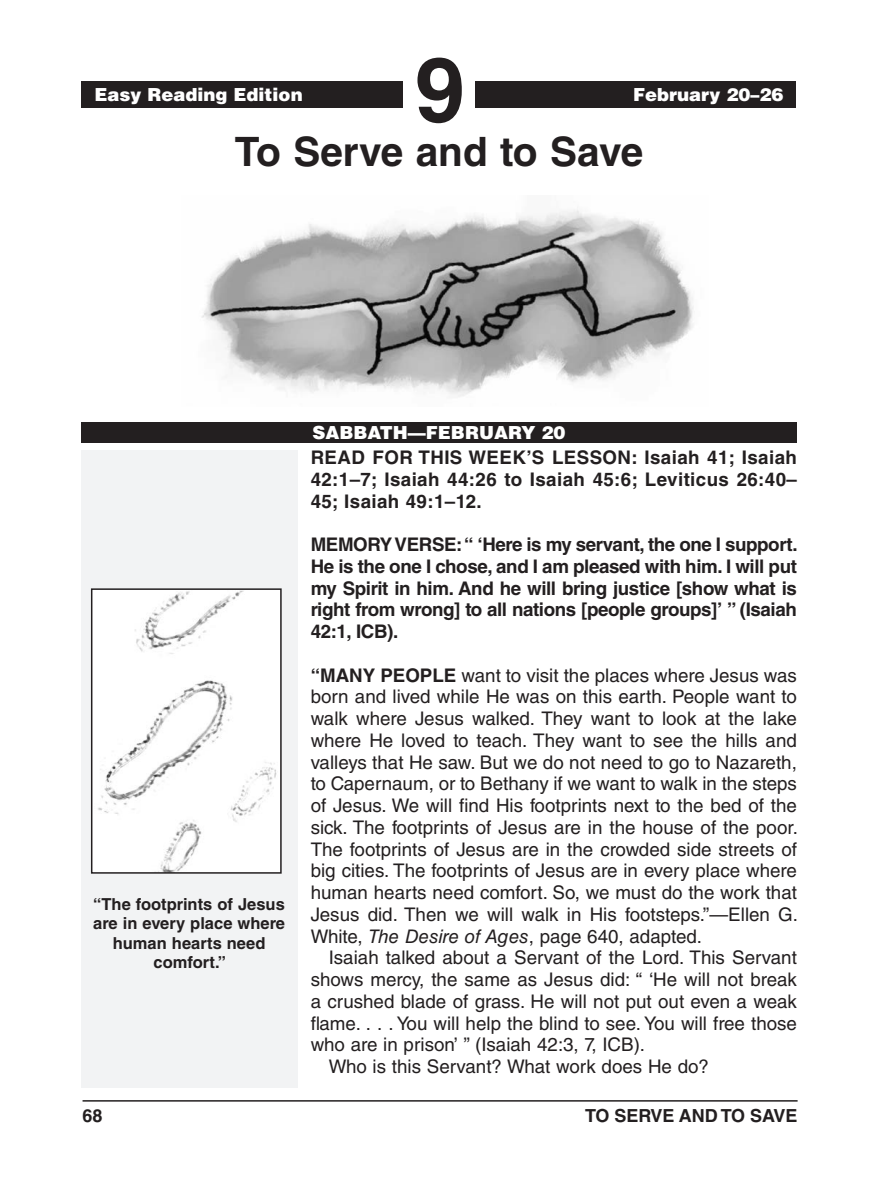
<style>
.page{position:relative;width:878px;height:1202px;background:#fff}
.page>*{position:absolute;margin:0;border:0;box-sizing:border-box;transform-origin:0 0}
.t1{font:700 90px "Helvetica LT Std";color:#231f20}
.Lesson_Title{font:700 40.5px "Helvetica LT Std";color:#231f20}
.Body_Text_NoIndent_S{font:18.75px/21.8px "Helvetica LT Std";color:#231f20;text-align:justify}
.Body_Text_NoIndent_B{font:700 18.75px/21.8px "Helvetica LT Std";letter-spacing:-.02em;color:#231f20;text-align:justify}
.Body_Text{font:18.75px/21.8px "Helvetica LT Std";color:#231f20;text-align:justify}
.Definitions_Heading{font:900 18px "Helvetica LT Std";color:#fff}
.t2{font:700 18px "Helvetica LT Std";color:#231f20}
.Running_Head_-_Right{font:900 18px "Helvetica LT Std";color:#fff}
.Image_Captions{font:700 16.5px/19.5px "Helvetica LT Std";color:#231f20}
.s1{font-weight:700}
.s2{font-style:italic}
</style>
<div class="page">
<hr style="left:82px;top:1100px;width:715px;height:1px;background:#231f20">
<div style="left:81px;top:450px;width:216px;height:637px;background:#f2f3f4"></div>
<div style="left:82px;top:81px;width:321px;height:27px;background:#231f20"></div>
<div style="left:472px;top:81px;width:323px;height:27px;background:#231f20"></div>
<div style="left:405px;top:55px;width:69px;height:76px;background:#fff"></div>
<div style="left:81px;top:422px;width:715px;height:20px;background:#231f20"></div>
<img style="left:202px;top:209px;width:492px;height:188px">
<img style="left:95px;top:591px;width:183px;height:279px">
<div style="left:91px;top:588px;width:191px;height:285px;border:2px solid #231f20"></div>
<p class="Definitions_Heading" style="left:94px;top:82px;width:210px">Easy Reading Edition</p>
<h1 class="t1" style="left:415px;top:35px;width:52px">9</h1>
<p class="Running_Head_-_Right" style="left:633px;top:82px;width:152px">February 20–26</p>
<p class="Lesson_Title" style="left:235px;top:127px;width:410px">To Serve and to Save</p>
<p class="Image_Captions" style="left:93px;top:893px;width:193px">“The footprints of Jesus are in every place where</p>
<p class="Image_Captions" style="left:113px;top:932px;width:154px;text-align:center">human hearts need comfort.”</p>
<p class="Definitions_Heading" style="left:312px;top:420px;width:254px">SABBATH—FEBRUARY 20</p>
<p class="Body_Text_NoIndent_B" style="left:310px;top:446px;width:488px">READ FOR THIS WEEK’S LESSON: Isaiah 41; Isaiah 42:1–7; Isaiah 44:26 to Isaiah 45:6; Leviticus 26:40– 45; Isaiah 49:1–12.</p>
<p class="Body_Text_NoIndent_B" style="left:310px;top:533px;width:488px">MEMORY VERSE: “ ‘Here is my servant, the one I support.<br>He is the one I chose, and I am pleased with him. I will put my Spirit in him. And he will bring justice [show what is right from wrong] to all nations [people groups]’ ” (Isaiah 42:1, ICB).</p>
<p class="Body_Text_NoIndent_S" style="left:310px;top:664px;width:489px"><span class="s1">“MANY PEOPLE</span> want to visit the places where Jesus was born and lived while He was on this earth. People want to walk where Jesus walked. They want to look at the lake where He loved to teach. They want to see the hills and valleys that He saw. But we do not need to go to Nazareth, to Capernaum, or to Bethany if we want to walk in the steps of Jesus. We will find His footprints next to the bed of the sick. The footprints of Jesus are in the house of the poor.<br>The footprints of Jesus are in the crowded side streets of big cities. The footprints of Jesus are in every place where human hearts need comfort. So, we must do the work that Jesus did. Then we will walk in His footsteps.”—Ellen G.<br>White, <span class="s2">The Desire of Ages</span>, page 640, adapted.</p>
<p class="Body_Text" style="left:310px;top:947px;width:488px;text-indent:18px">Isaiah talked about a Servant of the Lord. This Servant shows mercy, the same as Jesus did: “ ‘He will not break a crushed blade of grass. He will not put out even a weak flame. . . . You will help the blind to see. You will free those who are in prison’ ” (Isaiah 42:3, 7, ICB).</p>
<p class="Body_Text" style="left:329px;top:1055px;width:382px">Who is this Servant? What work does He do?</p>
<p class="t2" style="left:82px;top:1104px;width:22px">68</p>
<p class="t2" style="left:585px;top:1104px;width:214px">TO SERVE AND TO SAVE</p>
</div>
